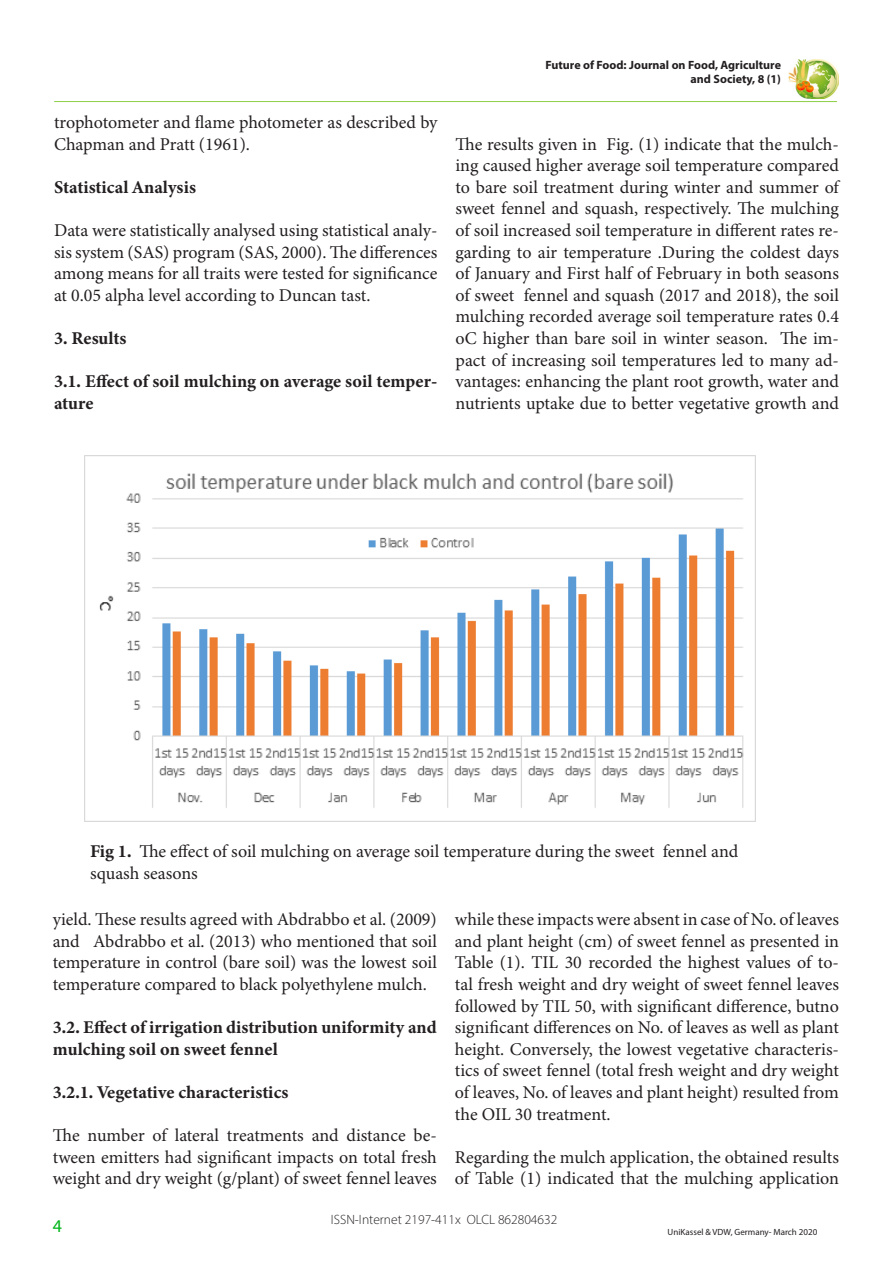
<style>
.page{position:relative;width:893px;height:1263px;background:#fff}
.page>*{position:absolute;margin:0;border:0;box-sizing:border-box;transform-origin:0 0}
.t1{font:18px/21.6px "Minion Pro";color:#231f20;text-align:justify}
.t2{font:18px/21.6px "Minion Variable Concept";letter-spacing:.02em;color:#231f20}
.t3{font:18px "Myriad Pro";color:#00b51a}
.t4{font:300 13.5px "Myriad Pro";color:#231f20}
.t5{font:700 12px/14.4px "Myriad Pro";color:#231f20;text-align:right}
.t6{font:9px "Myriad Pro";color:#231f20}
.s1{font-family:"Minion Variable Concept"}
</style>
<div class="page">
<hr style="left:55px;top:101px;width:782px;height:1px;background:#92d050">
<img style="left:789px;top:60px;width:50px;height:39px">
<img style="left:85px;top:455px;width:670px;height:367px">
<p class="t1" style="left:54px;top:112px;width:385px">trophotometer and flame photometer as described by<br>Chapman and Pratt (1961).</p>
<p class="t2" style="left:54px;top:176px;width:143px">Statistical Analysis</p>
<p class="t1" style="left:54px;top:220px;width:385px">Data were statistically analysed using statistical analy&shy;sis system (SAS) program (SAS, 2000). The differences among means for all traits were tested for significance at 0.05 alpha level according to Duncan tast.</p>
<p class="t2" style="left:54px;top:327px;width:74px">3. Results</p>
<p class="t2" style="left:54px;top:370px;width:385px">3.1. Effect of soil mulching on average soil temper&shy;ature</p>
<p class="t5" style="left:545px;top:57px;width:237px">Future of Food: Journal on Food, Agriculture and Society, 8 (1)</p>
<p class="t1" style="left:455px;top:134px;width:385px">The results given in Fig. (1) indicate that the mulch&shy;ing caused higher average soil temperature compared to bare soil treatment during winter and summer of sweet fennel and squash, respectively. The mulching of soil increased soil temperature in different rates re&shy;garding to air temperature .During the coldest days of January and First half of February in both seasons of sweet fennel and squash (2017 and 2018), the soil mulching recorded average soil temperature rates 0.4 oC higher than bare soil in winter season. The im&shy;pact of increasing soil temperatures led to many ad&shy;vantages: enhancing the plant root growth, water and nutrients uptake due to better vegetative growth and</p>
<p class="t1" style="left:90px;top:841px;width:650px"><span class="s1">Fig 1.</span> The effect of soil mulching on average soil temperature during the sweet fennel and squash seasons</p>
<p class="t1" style="left:53px;top:909px;width:386px">yield. These results agreed with Abdrabbo et al. (2009) and Abdrabbo et al. (2013) who mentioned that soil temperature in control (bare soil) was the lowest soil temperature compared to black polyethylene mulch.</p>
<p class="t2" style="left:53px;top:1016px;width:385px">3.2. Effect of irrigation distribution uniformity and mulching soil on sweet fennel</p>
<p class="t2" style="left:53px;top:1081px;width:237px">3.2.1. Vegetative characteristics</p>
<p class="t1" style="left:53px;top:1125px;width:386px">The number of lateral treatments and distance be&shy;tween emitters had significant impacts on total fresh weight and dry weight (g/plant) of sweet fennel leaves</p>
<p class="t1" style="left:455px;top:909px;width:386px">while these impacts were absent in case of No. of leaves and plant height (cm) of sweet fennel as presented in Table (1). TIL 30 recorded the highest values of to&shy;tal fresh weight and dry weight of sweet fennel leaves followed by TIL 50, with significant difference, butno significant differences on No. of leaves as well as plant height. Conversely, the lowest vegetative characteris&shy;tics of sweet fennel (total fresh weight and dry weight of leaves, No. of leaves and plant height) resulted from the OIL 30 treatment.</p>
<p class="t1" style="left:455px;top:1147px;width:386px">Regarding the mulch application, the obtained results of Table (1) indicated that the mulching application</p>
<p class="t3" style="left:53px;top:1215px;width:11px">4</p>
<p class="t4" style="left:331px;top:1211px;width:228px">ISSN-Internet 2197-411x OLCL 862804632</p>
<p class="t6" style="left:668px;top:1226px;width:151px">UniKassel &amp; VDW, Germany- March 2020</p>
</div>
